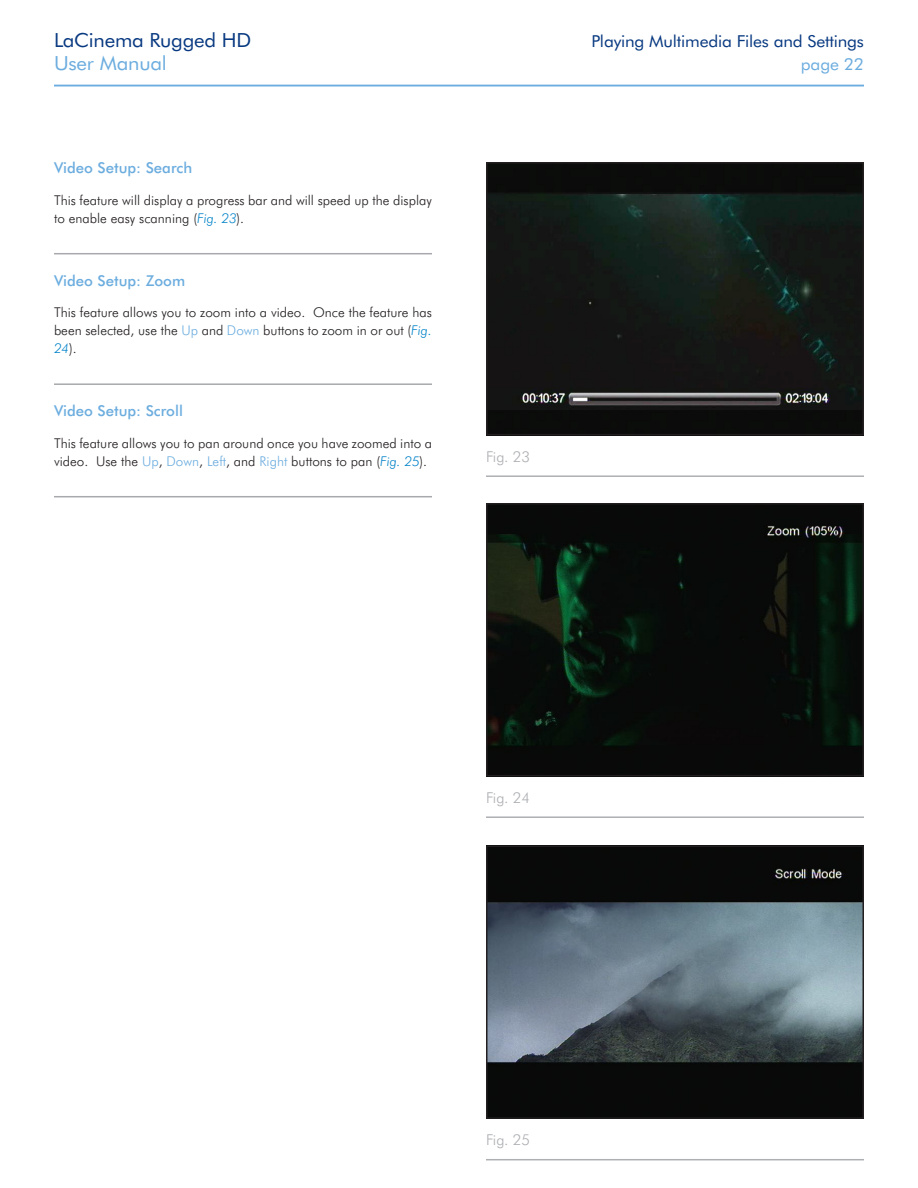
<style>
.page{position:relative;width:918px;height:1188px;background:#fff}
.page>*{position:absolute;margin:0;border:0;box-sizing:border-box;transform-origin:0 0}
.t1{font:19.5px "Futura BT";letter-spacing:-.01em;color:#083981;scale:1.05 1}
.t2{font:19.5px "Futura BT";letter-spacing:-.01em;color:#6caddf;scale:1.05 1}
.t3{font:16.5px "Futura BT";letter-spacing:-.01em;color:#083981;scale:1.05 1}
.t4{font:16.5px "Futura BT";letter-spacing:-.01em;color:#6caddf;scale:1.05 1}
._1_1_1_1__Heading__n{font:500 15px "Futura BT";color:#6caddf}
.t5{font:300 15px "Futura BT";color:#aeafb3}
.t6{font:300 13.5px/18px "Futura BT";color:#231f20}
.s1{font-style:italic;color:#0082c8}
.s2{color:#6caddf}
</style>
<div class="page">
<hr style="left:54px;top:85px;width:810px;height:1px;background:#6caddf">
<hr style="left:54px;top:253px;width:378px;height:1px;background:#a8a9ad">
<hr style="left:54px;top:383px;width:378px;height:2px;background:#a8a9ad">
<hr style="left:54px;top:496px;width:378px;height:1px;background:#a8a9ad">
<img style="left:489px;top:165px;width:372px;height:267px">
<div style="left:486px;top:162px;width:378px;height:273px;border:2px solid #231f20"></div>
<img style="left:489px;top:506px;width:372px;height:267px">
<div style="left:486px;top:503px;width:378px;height:273px;border:2px solid #231f20"></div>
<hr style="left:486px;top:475px;width:378px;height:2px;background:#aeafb3">
<hr style="left:486px;top:816px;width:378px;height:2px;background:#aeafb3">
<img style="left:489px;top:849px;width:372px;height:267px">
<div style="left:486px;top:846px;width:378px;height:273px;border:2px solid #231f20"></div>
<hr style="left:486px;top:1159px;width:378px;height:1px;background:#aeafb3">
<h1 class="t1" style="left:54px;top:28px;width:189px">LaCinema Rugged HD</h1>
<p class="t3" style="left:591px;top:31px;width:261px">Playing Multimedia Files and Settings</p>
<h1 class="t2" style="left:54px;top:52px;width:109px">User Manual</h1>
<p class="t4" style="left:801px;top:55px;width:62px">page 22</p>
<p class="_1_1_1_1__Heading__n" style="left:54px;top:159px;width:140px">Video Setup: Search</p>
<p class="t6" style="left:54px;top:191px;width:379px">This feature will display a progress bar and will speed up the display to enable easy scanning (<span class="s1">Fig. 23</span>).</p>
<p class="_1_1_1_1__Heading__n" style="left:54px;top:272px;width:133px">Video Setup: Zoom</p>
<p class="t6" style="left:54px;top:304px;width:380px;text-align:justify">This feature allows you to zoom into a video. Once the feature has been selected, use the <span class="s2">Up</span> and <span class="s2">Down</span> buttons to zoom in or out (<span class="s1">Fig.<br>24</span>).</p>
<p class="_1_1_1_1__Heading__n" style="left:54px;top:402px;width:131px">Video Setup: Scroll</p>
<p class="t6" style="left:54px;top:434px;width:380px">This feature allows you to pan around once you have zoomed into a video. Use the <span class="s2">Up</span>, <span class="s2">Down</span>, <span class="s2">Left</span>, and <span class="s2">Right</span> buttons to pan (<span class="s1">Fig. 25</span>).</p>
<p class="t5" style="left:486px;top:448px;width:46px">Fig. 23</p>
<p class="t5" style="left:486px;top:789px;width:46px">Fig. 24</p>
<p class="t5" style="left:486px;top:1131px;width:46px">Fig. 25</p>
</div>
